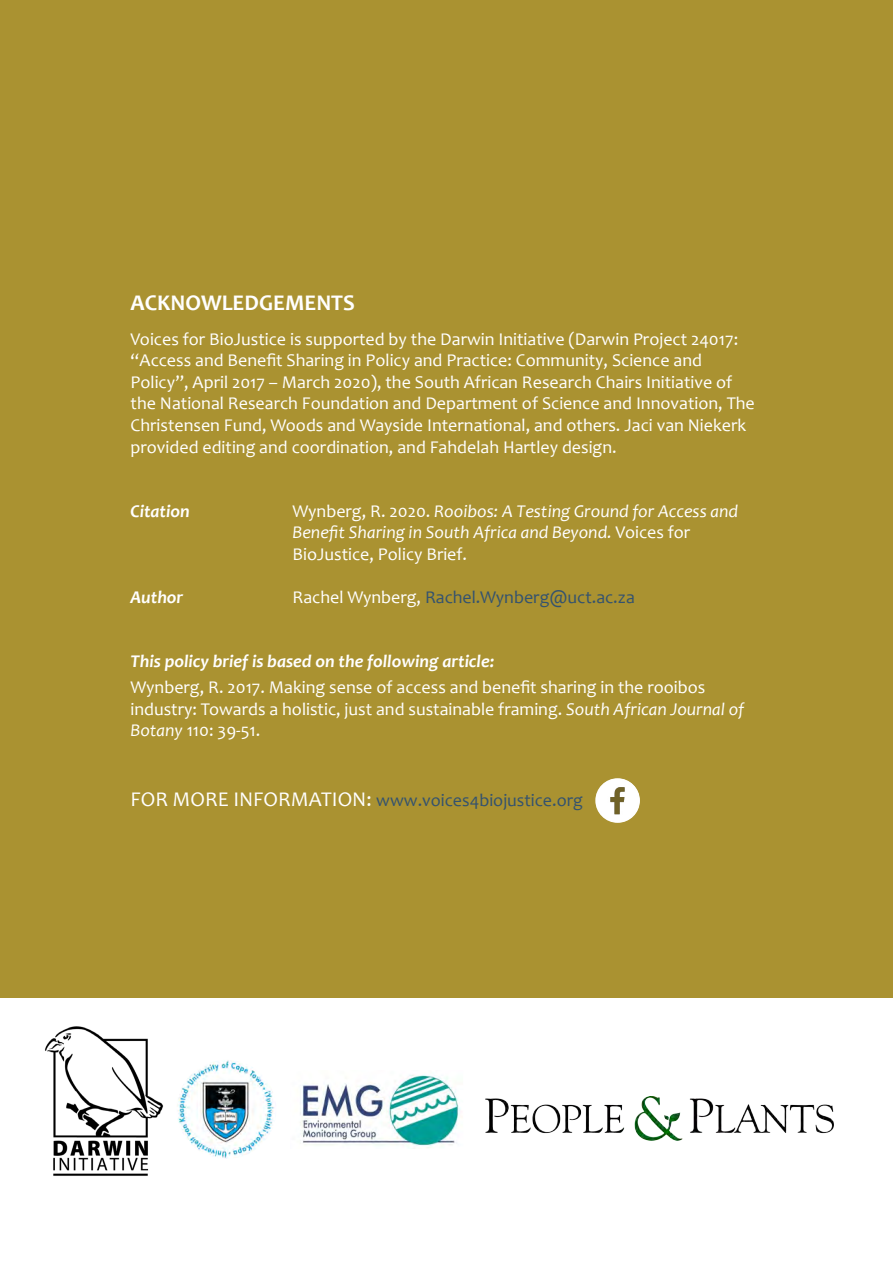
<style>
.page{position:relative;width:893px;height:1263px;background:#fff}
.page>*{position:absolute;margin:0;border:0;box-sizing:border-box;transform-origin:0 0}
.t1{font:700 22.5px "Candara";color:#fff}
.Paragraph_Style_1{font:18px/21.6px "Candara";color:#fff}
.t2{font:italic 18px/21.6px "Candara";color:#fff}
.Paragraph_Style_1-2{font:18px "Candara";color:#33526f}
.Paragraph_Style_1-3{font:italic 700 18px "Candara";color:#fff}
.s1{font-style:normal}
.s2{color:#fff}
.s3{font-style:italic}
.s4{font-size:21px;color:#fff}
</style>
<div class="page">
<div style="left:0;top:0;width:893px;height:997px;background:#aa9231"></div>
<img style="left:176px;top:1060px;width:100px;height:99px;border-radius:50px">
<img style="left:45px;top:1026px;width:119px;height:150px">
<img style="left:300px;top:1074px;width:161px;height:74px">
<img style="left:486px;top:1097px;width:348px;height:43px">
<img style="left:595px;top:778px;width:45px;height:45px;border-radius:22px">
<p class="t1" style="left:131px;top:289px;width:226px">ACKNOWLEDGEMENTS</p>
<p class="Paragraph_Style_1" style="left:131px;top:328px;width:626px">Voices for BioJustice is supported by the Darwin Initiative (Darwin Project 24017: “Access and Benefit Sharing in Policy and Practice: Community, Science and Policy”, April 2017 – March 2020), the South African Research Chairs Initiative of the National Research Foundation and Department of Science and Innovation, The Christensen Fund, Woods and Wayside International, and others. Jaci van Niekerk provided editing and coordination, and Fahdelah Hartley design.</p>
<p class="Paragraph_Style_1-3" style="left:131px;top:500px;width:61px">Citation</p>
<p class="t2" style="left:293px;top:500px;width:447px"><span class="s1">Wynberg, R. 2020.</span> Rooibos: A Testing Ground for Access and<br>Benefit Sharing in South Africa and Beyond. <span class="s1">Voices for<br>BioJustice, Policy Brief.</span></p>
<p class="Paragraph_Style_1-3" style="left:131px;top:586px;width:54px">Author</p>
<p class="Paragraph_Style_1-2" style="left:293px;top:586px;width:344px"><span class="s2">Rachel Wynberg,</span> Rachel.Wynberg@uct.ac.za</p>
<p class="Paragraph_Style_1-3" style="left:131px;top:650px;width:365px">This policy brief is based on the following article:</p>
<p class="Paragraph_Style_1" style="left:131px;top:676px;width:615px">Wynberg, R. 2017. Making sense of access and benefit sharing in the rooibos industry: Towards a holistic, just and sustainable framing. <span class="s3">South African Journal of<br>Botany</span> 110: 39-51.</p>
<p class="Paragraph_Style_1-2" style="left:131px;top:789px;width:454px"><span class="s4">FOR MORE INFORMATION:</span> www.voices4biojustice.org</p>
</div>
